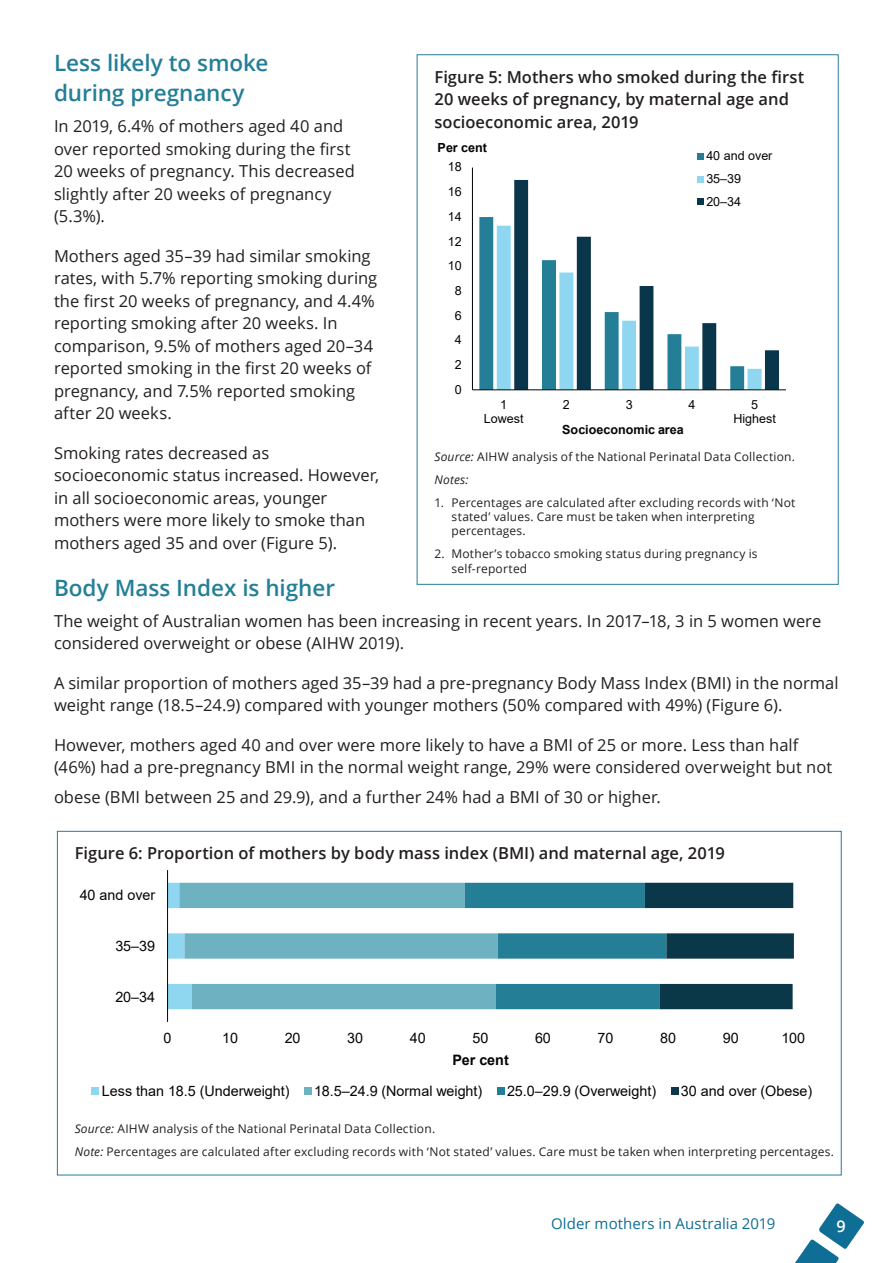
<style>
.page{position:relative;width:893px;height:1263px;background:#fff}
.page>*{position:absolute;margin:0;border:0;box-sizing:border-box;transform-origin:0 0}
.t1{font:600 22.5px/30px "Open Sans";letter-spacing:-.005em;color:#237f97}
.t2{font:16.5px/22.5px "Open Sans";color:#231f20}
.Figure_head{font:600 16.5px/22.8px "Open Sans";color:#231f20}
.t3{font:600 16.2px "Open Sans";color:#fff}
.t4{font:15px "Open Sans";letter-spacing:.005em;color:#0e6e95}
.t5{font:14.4px "Arial";letter-spacing:-.005em;color:#040503}
.t6{font:700 14.4px "Arial";letter-spacing:-.005em;color:#040503}
.t7{font:12.6px/14.4px "Arial";letter-spacing:-.005em;color:#040503;text-align:center}
.t8{font:700 12.6px "Arial";color:#040503}
.Figure_notes_and_sou{font:12px/14.4px "Open Sans";letter-spacing:.015em;color:#231f20}
.Figure_notes_and_sou-2{font:italic 12px "Open Sans";letter-spacing:.015em;color:#231f20}
.s1{font-style:italic}
</style>
<div class="page">
<svg style="left:795px;top:1203px;width:69px;height:60px"></svg>
<svg style="left:168px;top:883px;width:626px;height:126px"></svg>
<hr style="left:167px;top:870px;width:1px;height:152px;background:#040503">
<div style="left:92px;top:1087px;width:7px;height:8px;background:#8fd7f1"></div>
<div style="left:304px;top:1087px;width:7px;height:8px;background:#6eb1c1"></div>
<div style="left:497px;top:1087px;width:7px;height:8px;background:#237e96"></div>
<div style="left:671px;top:1087px;width:7px;height:8px;background:#0b3849"></div>
<svg style="left:479px;top:217px;width:32px;height:172px;background:#5a9fb1"></svg>
<svg style="left:497px;top:226px;width:14px;height:163px;background:#91d7f1"></svg>
<svg style="left:514px;top:180px;width:265px;height:209px"></svg>
<hr style="left:472px;top:168px;width:1px;height:222px;background:#040503">
<hr style="left:472px;top:389px;width:314px;height:1px;background:#040503">
<div style="left:697px;top:153px;width:7px;height:6px;background:#237e96"></div>
<div style="left:697px;top:176px;width:7px;height:6px;background:#8fd7f1"></div>
<div style="left:697px;top:199px;width:7px;height:6px;background:#0a364c"></div>
<h1 class="t1" style="left:54px;top:48px;width:216px">Less likely to smoke during pregnancy</h1>
<h1 class="t2" style="left:54px;top:115px;width:302px">In 2019, 6.4% of mothers aged 40 and over reported smoking during the first<br>20 weeks of pregnancy. This decreased slightly after 20 weeks of pregnancy (5.3%).</h1>
<h1 class="t2" style="left:54px;top:244px;width:325px">Mothers aged 35–39 had similar smoking rates, with 5.7% reporting smoking during the first 20 weeks of pregnancy, and 4.4% reporting smoking after 20 weeks. In comparison, 9.5% of mothers aged 20–34 reported smoking in the first 20 weeks of pregnancy, and 7.5% reported smoking after 20 weeks.</h1>
<h1 class="t2" style="left:54px;top:441px;width:327px">Smoking rates decreased as socioeconomic status increased. However, in all socioeconomic areas, younger mothers were more likely to smoke than mothers aged 35 and over (Figure 5).</h1>
<h1 class="t1" style="left:54px;top:572px;width:283px">Body Mass Index is higher</h1>
<h1 class="t2" style="left:54px;top:609px;width:769px">The weight of Australian women has been increasing in recent years. In 2017–18, 3 in 5 women were considered overweight or obese (AIHW 2019).</h1>
<h1 class="t2" style="left:54px;top:671px;width:786px">A similar proportion of mothers aged 35–39 had a pre-pregnancy Body Mass Index (BMI) in the normal weight range (18.5–24.9) compared with younger mothers (50% compared with 49%) (Figure 6).</h1>
<h1 class="t2" style="left:54px;top:733px;width:780px">However, mothers aged 40 and over were more likely to have a BMI of 25 or more. Less than half (46%) had a pre-pregnancy BMI in the normal weight range, 29% were considered overweight but not</h1>
<h1 class="t2" style="left:54px;top:786px;width:608px">obese (BMI between 25 and 29.9), and a further 24% had a BMI of 30 or higher.</h1>
<p class="Figure_head" style="left:75px;top:841px;width:652px">Figure 6: Proportion of mothers by body mass index (BMI) and maternal age, 2019</p>
<p class="Figure_head" style="left:434px;top:65px;width:371px">Figure 5: Mothers who smoked during the first<br>20 weeks of pregnancy, by maternal age and socioeconomic area, 2019</p>
<p class="t8" style="left:438px;top:139px;width:51px">Per cent</p>
<p class="t7" style="left:706px;top:144px;width:68px;line-height:23.2px;text-align:left">40 and over<br>35–39<br>20–34</p>
<p class="t7" style="left:448px;top:160px;width:15px">18</p>
<p class="t7" style="left:448px;top:184px;width:15px">16</p>
<p class="t7" style="left:448px;top:209px;width:15px">14</p>
<p class="t7" style="left:448px;top:234px;width:15px">12</p>
<p class="t7" style="left:448px;top:258px;width:15px">10</p>
<p class="t7" style="left:455px;top:283px;width:8px">8</p>
<p class="t7" style="left:455px;top:308px;width:8px">6</p>
<p class="t7" style="left:455px;top:333px;width:8px">4</p>
<p class="t7" style="left:455px;top:357px;width:8px">2</p>
<p class="t7" style="left:455px;top:382px;width:8px">0</p>
<p class="t7" style="left:484px;top:397px;width:41px">1<br>Lowest</p>
<p class="t7" style="left:563px;top:397px;width:8px">2</p>
<p class="t7" style="left:626px;top:397px;width:8px">3</p>
<p class="t7" style="left:688px;top:397px;width:8px">4</p>
<p class="t7" style="left:733px;top:397px;width:44px">5<br>Highest</p>
<p class="t8" style="left:562px;top:421px;width:123px">Socioeconomic area</p>
<p class="Figure_notes_and_sou" style="left:434px;top:449px;width:362px"><span class="s1">Source:</span> AIHW analysis of the National Perinatal Data Collection.</p>
<p class="Figure_notes_and_sou-2" style="left:434px;top:471px;width:36px">Notes:</p>
<p class="Figure_notes_and_sou" style="left:451px;top:495px;width:345px;text-indent:-17px">1. Percentages are calculated after excluding records with ‘Not stated’ values. Care must be taken when interpreting percentages.</p>
<p class="Figure_notes_and_sou" style="left:451px;top:546px;width:308px;text-indent:-17px">2. Mother’s tobacco smoking status during pregnancy is self-reported</p>
<p class="t5" style="left:80px;top:885px;width:77px">40 and over</p>
<p class="t5" style="left:115px;top:936px;width:41px">35–39</p>
<p class="t5" style="left:115px;top:986px;width:41px">20–34</p>
<p class="t5" style="left:163px;top:1028px;width:9px">0</p>
<p class="t5" style="left:222px;top:1028px;width:17px">10</p>
<p class="t5" style="left:285px;top:1028px;width:17px">20</p>
<p class="t5" style="left:347px;top:1028px;width:17px">30</p>
<p class="t5" style="left:410px;top:1028px;width:17px">40</p>
<p class="t5" style="left:472px;top:1028px;width:17px">50</p>
<p class="t5" style="left:535px;top:1028px;width:17px">60</p>
<p class="t5" style="left:598px;top:1028px;width:17px">70</p>
<p class="t5" style="left:660px;top:1028px;width:17px">80</p>
<p class="t5" style="left:723px;top:1028px;width:17px">90</p>
<p class="t5" style="left:781px;top:1028px;width:25px">100</p>
<p class="t6" style="left:452px;top:1050px;width:58px">Per cent</p>
<p class="t5" style="left:102px;top:1081px;width:189px">Less than 18.5 (Underweight)</p>
<p class="t5" style="left:314px;top:1081px;width:170px">18.5–24.9 (Normal weight)</p>
<p class="t5" style="left:507px;top:1081px;width:151px">25.0–29.9 (Overweight)</p>
<p class="t5" style="left:681px;top:1081px;width:133px">30 and over (Obese)</p>
<p class="Figure_notes_and_sou" style="left:75px;top:1121px;width:362px"><span class="s1">Source:</span> AIHW analysis of the National Perinatal Data Collection.</p>
<p class="Figure_notes_and_sou" style="left:75px;top:1144px;width:761px"><span class="s1">Note:</span> Percentages are calculated after excluding records with ‘Not stated’ values. Care must be taken when interpreting percentages.</p>
<p class="t4" style="left:551px;top:1213px;width:226px">Older mothers in Australia 2019</p>
<p class="t3" style="left:836px;top:1215px;width:11px">9</p>
</div>
